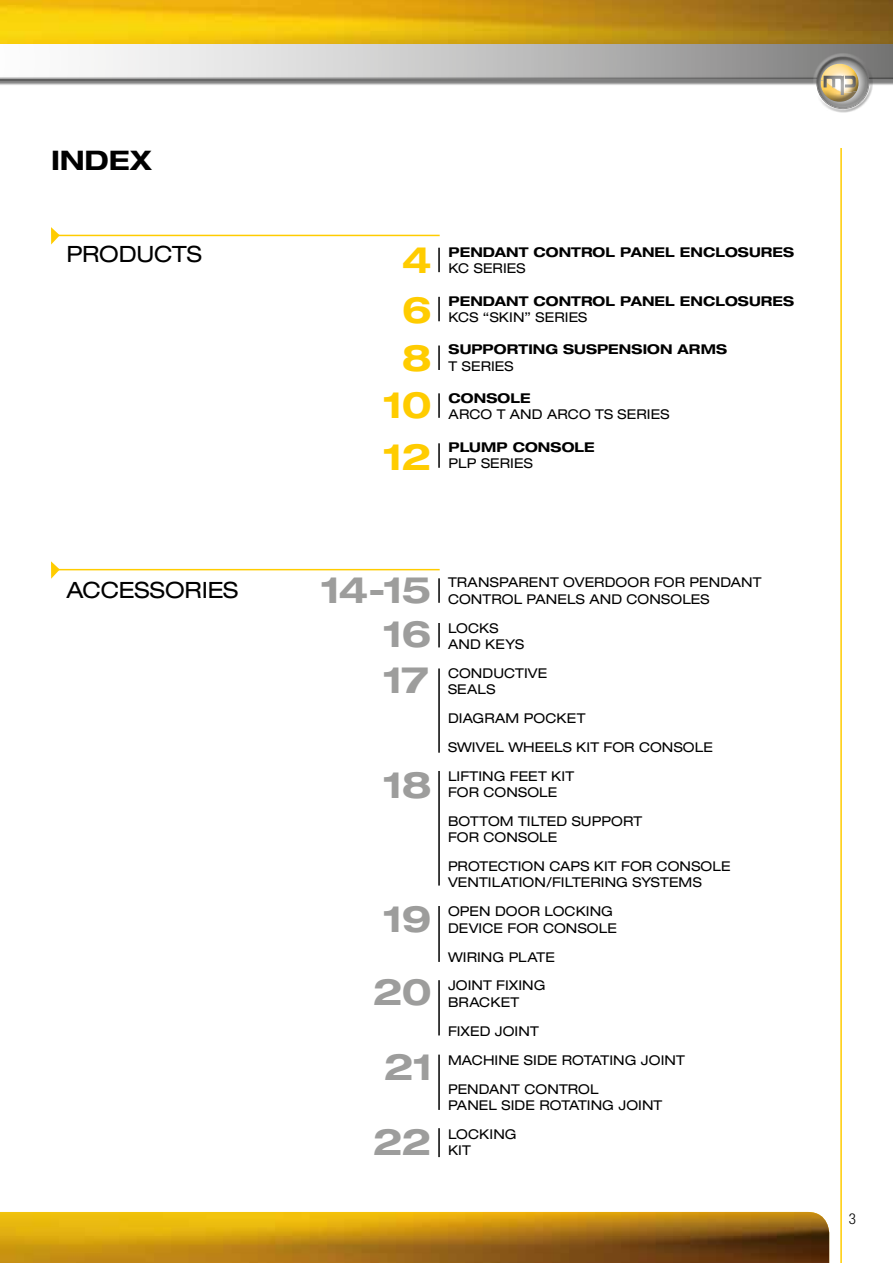
<style>
.page{position:relative;width:893px;height:1263px;background:#fff}
.page>*{position:absolute;margin:0;border:0;box-sizing:border-box;transform-origin:0 0}
.t1{font:700 expanded 36.75px/74.4px "Helvetica Neue";letter-spacing:-.045em;color:#9d9d9c;text-align:right}
.t2{font:700 expanded 36.75px/48.2px "Helvetica Neue";color:#fc0;text-align:center}
.t3{font:700 expanded 27px "Helvetica Neue";letter-spacing:-.01em;color:#000}
.t4{font:expanded 22.5px "Helvetica Neue";letter-spacing:-.005em;color:#000}
.t5{font:300 condensed 15px "Helvetica Neue";color:#000}
.t6{font:expanded 13.5px/29px "Helvetica Neue";letter-spacing:.005em;color:#000}
.t7{font:700 expanded 13.5px "Helvetica Neue";letter-spacing:.01em;color:#000}
</style>
<div class="page">
<img style="left:0;top:0;width:893px;height:40px">
<img style="left:0;top:1212px;width:829px;height:51px">
<div style="left:816px;top:57px;width:57px;height:55px;background:#000;opacity:.5"></div>
<svg style="left:0;top:40px;width:893px;height:69px"></svg>
<hr style="left:840px;top:148px;width:2px;height:1115px;background:#fc0">
<hr style="left:438px;top:248px;width:2px;height:24px;background:#000">
<hr style="left:438px;top:297px;width:2px;height:24px;background:#000">
<hr style="left:438px;top:345px;width:2px;height:25px;background:#000">
<hr style="left:438px;top:393px;width:2px;height:25px;background:#000">
<hr style="left:438px;top:443px;width:2px;height:25px;background:#000">
<hr style="left:438px;top:578px;width:2px;height:25px;background:#000">
<hr style="left:438px;top:623px;width:2px;height:24px;background:#000">
<hr style="left:438px;top:668px;width:2px;height:85px;background:#000">
<hr style="left:438px;top:771px;width:2px;height:114px;background:#000">
<hr style="left:438px;top:906px;width:2px;height:56px;background:#000">
<hr style="left:438px;top:980px;width:2px;height:55px;background:#000">
<hr style="left:438px;top:1054px;width:2px;height:56px;background:#000">
<hr style="left:438px;top:1128px;width:2px;height:29px;background:#000">
<hr style="left:54px;top:235px;width:386px;height:1px;background:#fc0">
<hr style="left:54px;top:569px;width:386px;height:1px;background:#fc0">
<svg style="left:51px;top:227px;width:9px;height:17px"></svg>
<svg style="left:51px;top:561px;width:9px;height:18px"></svg>
<h2 class="t3" style="left:51px;top:144px;width:102px">INDEX</h2>
<h3 class="t4" style="left:66px;top:240px;width:137px">PRODUCTS</h3>
<h3 class="t4" style="left:66px;top:576px;width:173px">ACCESSORIES</h3>
<h1 class="t2" style="left:383px;top:235px;width:50px">4<br>6<br>8<br>10</h1>
<h1 class="t2" style="left:383px;top:432px;width:50px">12</h1>
<p class="t7" style="left:449px;top:244px;width:347px">PENDANT CONTROL PANEL ENCLOSURES</p>
<p class="t6" style="left:449px;top:254px;width:78px">KC SERIES</p>
<p class="t7" style="left:449px;top:293px;width:347px">PENDANT CONTROL PANEL ENCLOSURES</p>
<p class="t6" style="left:449px;top:303px;width:140px">KCS “SKIN” SERIES</p>
<p class="t7" style="left:449px;top:341px;width:280px">SUPPORTING SUSPENSION ARMS</p>
<p class="t6" style="left:449px;top:351px;width:66px">T SERIES</p>
<p class="t7" style="left:449px;top:390px;width:83px">CONSOLE</p>
<p class="t6" style="left:449px;top:400px;width:222px">ARCO T AND ARCO TS SERIES</p>
<p class="t7" style="left:449px;top:438px;width:148px">PLUMP CONSOLE</p>
<p class="t6" style="left:449px;top:448px;width:86px">PLP SERIES</p>
<h1 class="t1" style="left:321px;top:567px;width:112px;line-height:43.7px">14-15<br>16</h1>
<h1 class="t1" style="left:383px;top:642px;width:48px">17</h1>
<h1 class="t1" style="left:383px;top:746px;width:50px">18</h1>
<h1 class="t1" style="left:373px;top:880px;width:62px;text-align:center">19<br>20<br>21<br>22</h1>
<p class="t6" style="left:448px;top:574px;width:315px;line-height:16.2px">TRANSPARENT OVERDOOR FOR PENDANT<br>CONTROL PANELS AND CONSOLES</p>
<p class="t6" style="left:448px;top:619px;width:78px;line-height:16.2px">LOCKS<br>AND KEYS</p>
<p class="t6" style="left:448px;top:665px;width:101px;line-height:16.2px">CONDUCTIVE<br>SEALS</p>
<p class="t6" style="left:448px;top:703px;width:266px">DIAGRAM POCKET<br>SWIVEL WHEELS KIT FOR CONSOLE<br>LIFTING FEET KIT</p>
<p class="t6" style="left:448px;top:777px;width:196px">FOR CONSOLE<br>BOTTOM TILTED SUPPORT</p>
<p class="t6" style="left:448px;top:823px;width:284px">FOR CONSOLE<br>PROTECTION CAPS KIT FOR CONSOLE</p>
<p class="t6" style="left:448px;top:868px;width:255px">VENTILATION/FILTERING SYSTEMS<br>OPEN DOOR LOCKING</p>
<p class="t6" style="left:448px;top:913px;width:170px">DEVICE FOR CONSOLE<br>WIRING PLATE<br>JOINT FIXING</p>
<p class="t6" style="left:448px;top:987px;width:238px">BRACKET<br>FIXED JOINT<br>MACHINE SIDE ROTATING JOINT<br>PENDANT CONTROL</p>
<p class="t6" style="left:448px;top:1090px;width:216px">PANEL SIDE ROTATING JOINT<br>LOCKING</p>
<p class="t6" style="left:448px;top:1135px;width:24px">KIT</p>
<p class="t5" style="left:849px;top:1210px;width:9px">3</p>
</div>
